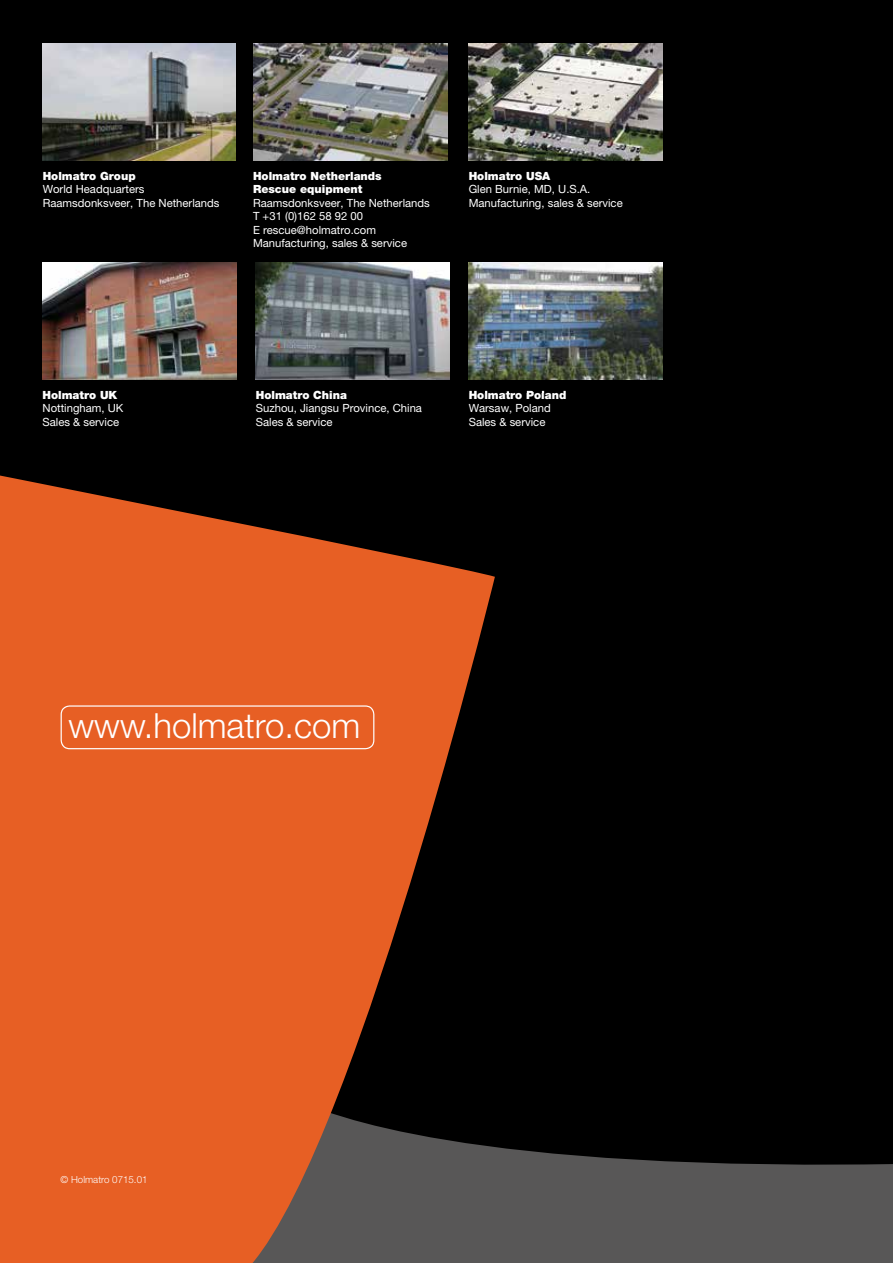
<style>
.page{position:relative;width:893px;height:1263px;background:#000}
.page>*{position:absolute;margin:0;border:0;box-sizing:border-box;transform-origin:0 0}
.t1{font:300 34.65px "Helvetica Neue LT Std";color:#fff}
.t2{font:11.25px/13.5px "Helvetica Neue LT Std";color:#fff}
.t3{font:900 11.25px/13.5px "Helvetica Neue LT Std";color:#fff}
.t4{font:300 9.75px "Helvetica Neue LT Std";color:#fff}
</style>
<div class="page">
<svg style="left:495px;top:1147px;width:398px;height:116px;background:#4e4d4d"></svg>
<svg style="left:0;top:475px;width:495px;height:788px;fill:#e75f24"></svg>
<svg style="left:61px;top:705px;width:313px;height:44px;background:#e8672f"></svg>
<img style="left:468px;top:43px;width:195px;height:118px">
<img style="left:469px;top:44px;width:194px;height:116px">
<img style="left:253px;top:44px;width:194px;height:116px">
<img style="left:43px;top:263px;width:194px;height:117px">
<img style="left:256px;top:263px;width:194px;height:117px">
<img style="left:468px;top:262px;width:195px;height:129px">
<img style="left:469px;top:391px;width:97px;height:2px">
<img style="left:469px;top:263px;width:194px;height:117px">
<img style="left:43px;top:44px;width:193px;height:116px">
<p class="t3" style="left:43px;top:169px;width:95px">Holmatro Group</p>
<p class="t2" style="left:43px;top:182px;width:178px">World Headquarters<br>Raamsdonksveer, The Netherlands</p>
<p class="t3" style="left:253px;top:169px;width:130px">Holmatro Netherlands<br>Rescue equipment</p>
<p class="t2" style="left:253px;top:196px;width:178px">Raamsdonksveer, The Netherlands<br>T +31 (0)162 58 92 00<br>E rescue@holmatro.com<br>Manufacturing, sales &amp; service</p>
<p class="t3" style="left:469px;top:169px;width:83px">Holmatro USA</p>
<p class="t2" style="left:469px;top:182px;width:156px">Glen Burnie, MD, U.S.A.<br>Manufacturing, sales &amp; service</p>
<p class="t3" style="left:43px;top:388px;width:76px">Holmatro UK</p>
<p class="t2" style="left:43px;top:402px;width:82px">Nottingham, UK<br>Sales &amp; service</p>
<p class="t3" style="left:256px;top:388px;width:93px">Holmatro China</p>
<p class="t2" style="left:256px;top:402px;width:168px">Suzhou, Jiangsu Province, China<br>Sales &amp; service</p>
<p class="t3" style="left:469px;top:388px;width:99px">Holmatro Poland</p>
<p class="t2" style="left:469px;top:402px;width:84px">Warsaw, Poland<br>Sales &amp; service</p>
<h1 class="t1" style="left:69px;top:705px;width:293px">www.holmatro.com</h1>
<p class="t4" style="left:61px;top:1173px;width:88px">© Holmatro 0715.01</p>
</div>
